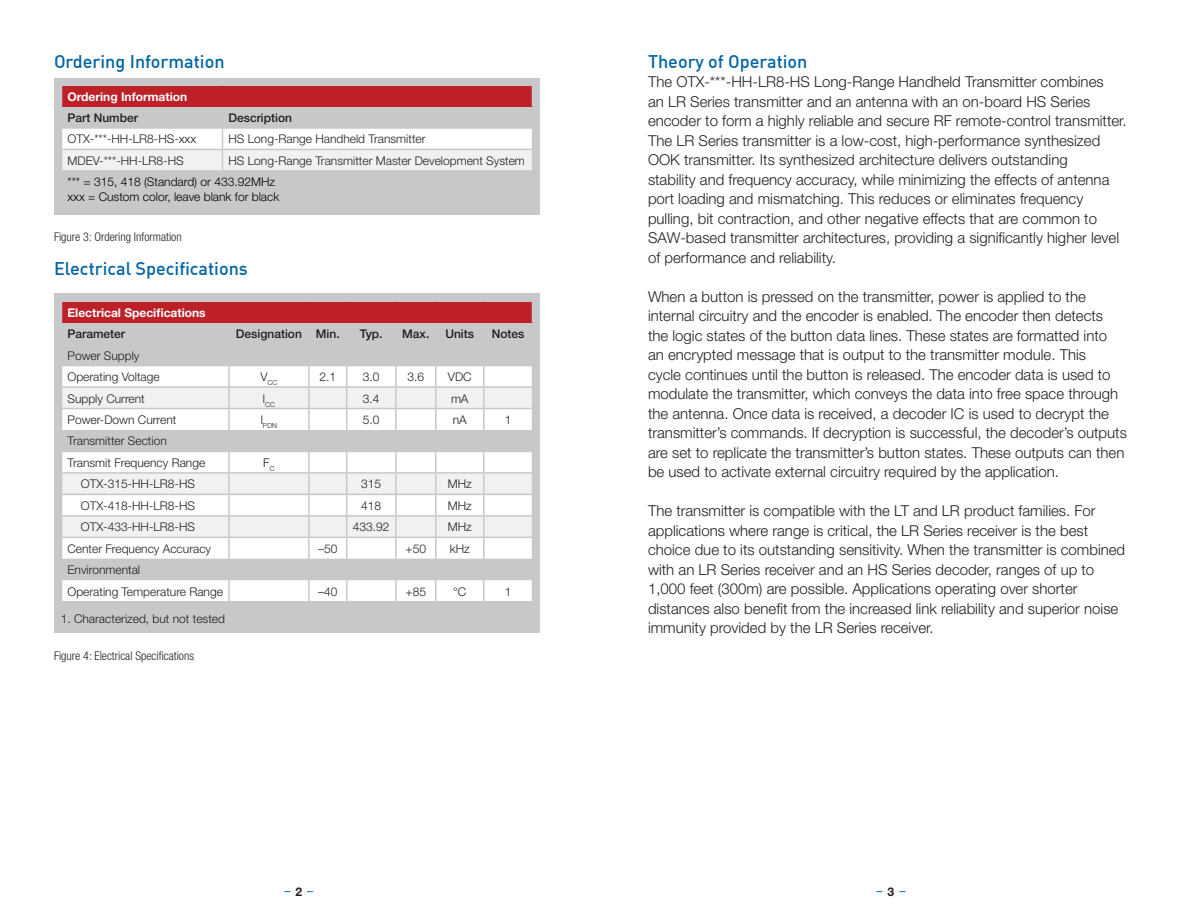
<style>
.page{position:relative;width:1188px;height:918px;background:#fff}
.page>*{position:absolute;margin:0;border:0;box-sizing:border-box;transform-origin:0 0}
.t1{font:500 18px "DIN Offc";color:#0065a5}
.t2{font:300 15px/19.5px "Helvetica Neue";color:#221f1f}
.t3{font:300 12px/21.5px "Helvetica Neue";color:#221f1f}
.t4{font:300 12px/14.4px "Helvetica Neue";color:#000}
.t5{font:500 12px "Helvetica Neue";color:#221f1f}
.t6{font:300 condensed 12px "Helvetica Neue";color:#221f1f}
.t7{font:700 12px "Helvetica Neue";color:#fff}
.t8{font:12px "Helvetica Neue";color:#0065a5}
.t9{font:700 12px "Helvetica Neue";color:#221f1f}
.t10{font:300 7.05px "Helvetica Neue";color:#221f1f}
.s1{font-weight:700;color:#221f1f}
</style>
<div class="page">
<div style="left:54px;top:294px;width:486px;height:339px;background:#c6c8ca"></div>
<div style="left:62px;top:301px;width:471px;height:22px;background:#bd2026"></div>
<hr style="left:61px;top:301px;width:168px;height:1px;background:#c6c8ca">
<hr style="left:229px;top:301px;width:80px;height:1px;background:#c6c8ca">
<hr style="left:309px;top:301px;width:38px;height:1px;background:#c6c8ca">
<hr style="left:347px;top:301px;width:49px;height:1px;background:#c6c8ca">
<hr style="left:396px;top:301px;width:40px;height:1px;background:#c6c8ca">
<hr style="left:436px;top:301px;width:48px;height:1px;background:#c6c8ca">
<hr style="left:484px;top:301px;width:49px;height:1px;background:#c6c8ca">
<svg style="left:532px;top:302px;width:1px;height:21px"></svg>
<svg style="left:62px;top:366px;width:470px;height:235px"></svg>
<div style="left:54px;top:78px;width:486px;height:136px;background:#c6c8ca"></div>
<div style="left:62px;top:85px;width:471px;height:22px;background:#bd2026"></div>
<hr style="left:61px;top:85px;width:161px;height:1px;background:#c6c8ca">
<hr style="left:222px;top:85px;width:311px;height:1px;background:#c6c8ca">
<svg style="left:532px;top:86px;width:1px;height:21px"></svg>
<svg style="left:62px;top:128px;width:470px;height:42px;background:#f5f5f5"></svg>
<p class="t1" style="left:54px;top:54px;width:172px">Ordering Information</p>
<p class="t7" style="left:68px;top:92px;width:121px">Ordering Information</p>
<p class="t5" style="left:68px;top:113px;width:72px">Part Number</p>
<p class="t5" style="left:228px;top:113px;width:65px">Description</p>
<p class="t3" style="left:68px;top:130px;width:130px">OTX-***-HH-LR8-HS-xxx</p>
<p class="t3" style="left:228px;top:130px;width:199px">HS Long-Range Handheld Transmitter</p>
<p class="t3" style="left:68px;top:151px;width:118px">MDEV-***-HH-LR8-HS</p>
<p class="t3" style="left:228px;top:151px;width:298px">HS Long-Range Transmitter Master Development System</p>
<p class="t4" style="left:68px;top:176px;width:213px">*** = 315, 418 (Standard) or 433.92MHz xxx = Custom color, leave blank for black</p>
<p class="t6" style="left:54px;top:232px;width:129px">Figure 3: Ordering Information</p>
<p class="t1" style="left:54px;top:257px;width:195px">Electrical Speci昀椀cations</p>
<p class="t7" style="left:68px;top:308px;width:140px">Electrical Specifications</p>
<p class="t5" style="left:68px;top:329px;width:59px">Parameter</p>
<p class="t5" style="left:236px;top:329px;width:105px">Designation Min.</p>
<p class="t5" style="left:360px;top:329px;width:24px">Typ.</p>
<p class="t5" style="left:402px;top:329px;width:29px">Max.</p>
<p class="t5" style="left:445px;top:329px;width:30px">Units</p>
<p class="t5" style="left:492px;top:329px;width:34px">Notes</p>
<p class="t3" style="left:68px;top:346px;width:94px">Power Supply<br>Operating Voltage</p>
<p class="t10" style="left:260px;top:380px;width:18px"><sup>V</sup>CC</p>
<p class="t3" style="left:319px;top:367px;width:18px">2.1</p>
<p class="t3" style="left:363px;top:367px;width:18px">3.0</p>
<p class="t3" style="left:407px;top:367px;width:18px">3.6</p>
<p class="t3" style="left:448px;top:367px;width:25px">VDC</p>
<p class="t3" style="left:68px;top:389px;width:79px">Supply Current</p>
<p class="t10" style="left:263px;top:401px;width:14px"><sup>l</sup>CC</p>
<p class="t3" style="left:363px;top:389px;width:18px">3.4</p>
<p class="t3" style="left:451px;top:389px;width:19px">mA</p>
<p class="t3" style="left:68px;top:410px;width:110px">Power-Down Current</p>
<p class="t10" style="left:261px;top:423px;width:18px"><sup>l</sup>PDN</p>
<p class="t3" style="left:363px;top:410px;width:18px">5.0</p>
<p class="t3" style="left:453px;top:410px;width:16px">nA</p>
<p class="t3" style="left:505px;top:410px;width:8px">1</p>
<p class="t3" style="left:68px;top:432px;width:139px">Transmitter Section<br>Transmit Frequency Range</p>
<p class="t3" style="left:263px;top:453px;width:13px">F<sub>C</sub></p>
<p class="t3" style="left:81px;top:475px;width:116px">OTX-315-HH-LR8-HS</p>
<p class="t3" style="left:361px;top:475px;width:22px">315</p>
<p class="t3" style="left:448px;top:475px;width:25px">MHz</p>
<p class="t3" style="left:81px;top:496px;width:116px">OTX-418-HH-LR8-HS</p>
<p class="t3" style="left:361px;top:496px;width:22px">418</p>
<p class="t3" style="left:448px;top:496px;width:25px">MHz</p>
<p class="t3" style="left:81px;top:517px;width:116px">OTX-433-HH-LR8-HS</p>
<p class="t3" style="left:353px;top:517px;width:38px">433.92</p>
<p class="t3" style="left:448px;top:517px;width:25px">MHz</p>
<p class="t3" style="left:68px;top:539px;width:145px">Center Frequency Accuracy</p>
<p class="t3" style="left:318px;top:539px;width:21px">–50</p>
<p class="t3" style="left:406px;top:539px;width:22px">+50</p>
<p class="t3" style="left:450px;top:539px;width:22px">kHz</p>
<p class="t3" style="left:68px;top:560px;width:157px">Environmental<br>Operating Temperature Range</p>
<p class="t3" style="left:318px;top:582px;width:21px">–40</p>
<p class="t3" style="left:406px;top:582px;width:22px">+85</p>
<p class="t3" style="left:453px;top:582px;width:15px">°C</p>
<p class="t3" style="left:505px;top:582px;width:8px">1</p>
<p class="t3" style="left:61px;top:609px;width:166px">1. Characterized, but not tested</p>
<p class="t6" style="left:54px;top:651px;width:142px">Figure 4: Electrical Specifications</p>
<p class="t1" style="left:648px;top:54px;width:161px">Theory of Operation</p>
<p class="t2" style="left:648px;top:74px;width:480px">The OTX-***-HH-LR8-HS Long-Range Handheld Transmitter combines<br>an LR Series transmitter and an antenna with an on-board HS Series encoder to form a highly reliable and secure RF remote-control transmitter.<br>The LR Series transmitter is a low-cost, high-performance synthesized OOK transmitter. Its synthesized architecture delivers outstanding<br>stability and frequency accuracy, while minimizing the effects of antenna port loading and mismatching. This reduces or eliminates frequency pulling, bit contraction, and other negative effects that are common to SAW-based transmitter architectures, providing a significantly higher level of performance and reliability.</p>
<p class="t2" style="left:648px;top:288px;width:480px">When a button is pressed on the transmitter, power is applied to the internal circuitry and the encoder is enabled. The encoder then detects the logic states of the button data lines. These states are formatted into<br>an encrypted message that is output to the transmitter module. This<br>cycle continues until the button is released. The encoder data is used to modulate the transmitter, which conveys the data into free space through the antenna. Once data is received, a decoder IC is used to decrypt the transmitter’s commands. If decryption is successful, the decoder’s outputs are set to replicate the transmitter’s button states. These outputs can then be used to activate external circuitry required by the application.</p>
<p class="t2" style="left:648px;top:503px;width:479px">The transmitter is compatible with the LT and LR product families. For applications where range is critical, the LR Series receiver is the best choice due to its outstanding sensitivity. When the transmitter is combined with an LR Series receiver and an HS Series decoder, ranges of up to 1,000 feet (300m) are possible. Applications operating over shorter distances also benefit from the increased link reliability and superior noise immunity provided by the LR Series receiver.</p>
<p class="t8" style="left:284px;top:884px;width:30px">– <span class="s1">2</span> –</p>
<p class="t9" style="left:888px;top:887px;width:8px">3</p>
<p class="t8" style="left:877px;top:884px;width:30px">– –</p>
</div>
